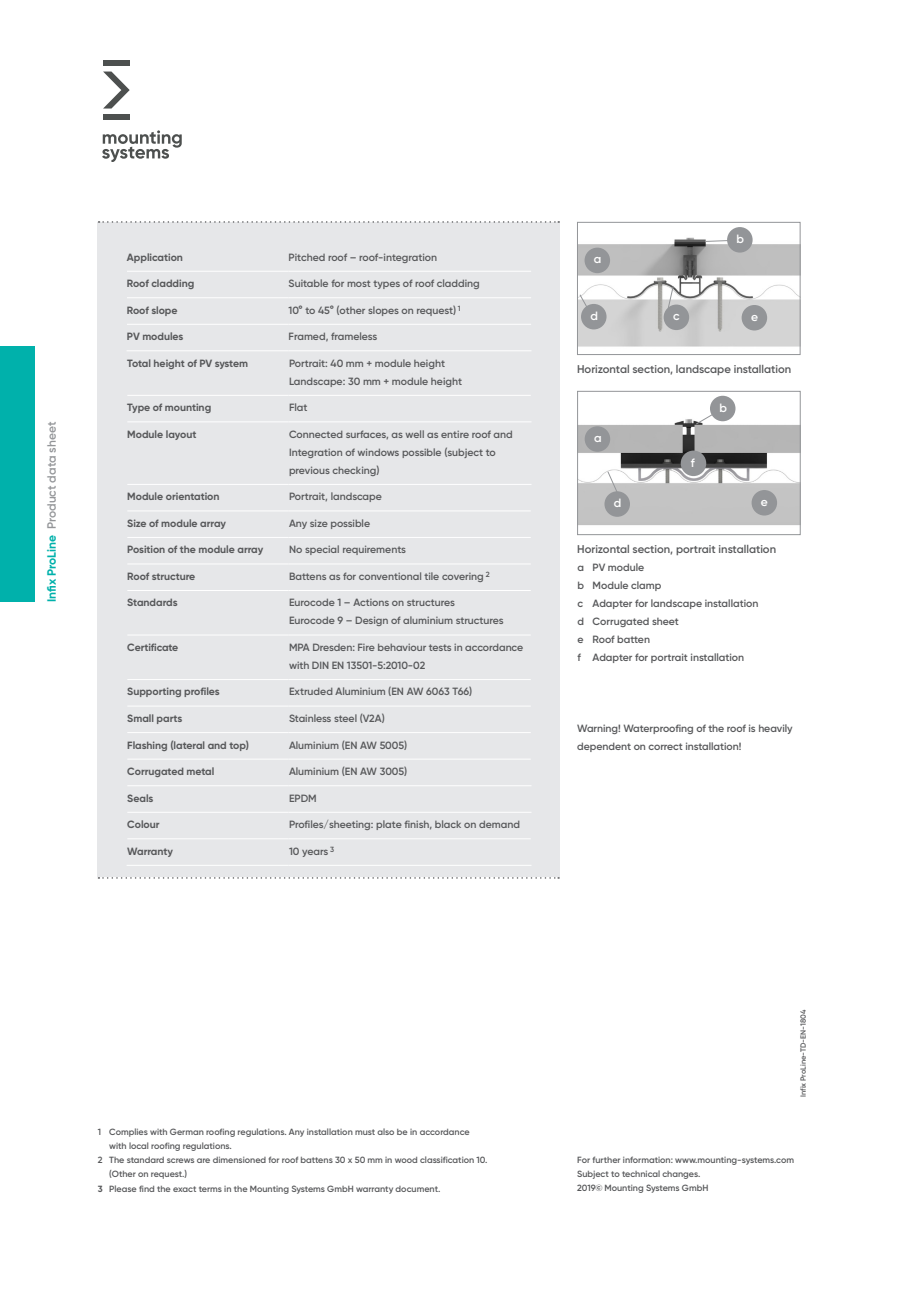
<style>
.page{position:relative;width:919px;height:1289px;background:#fff}
.page>*{position:absolute;margin:0;border:0;box-sizing:border-box;transform-origin:0 0}
.t1{font:600 12px "Gilroy";letter-spacing:-.005em;color:#939598}
.t2{font:600 12px "Gilroy";color:#fff}
.t3{font:600 11.25px "Gilroy";color:#57585a}
.t4{font:600 10.5px/18px "Gilroy";color:#57585a}
.t5{font:700 10.5px "Gilroy";letter-spacing:-.005em;color:#57585a}
.t6{font:600 9px/14.2px "Gilroy";color:#57585a}
.t7{font:600 7.5px "Gilroy";color:#57585a}
.s1{font-weight:700;color:#00b1ab}
.s2{font-weight:700}
</style>
<div class="page">
<img style="left:579px;top:228px;width:219px;height:119px">
<div style="left:577px;top:222px;width:223px;height:133px;border:1px solid #939598"></div>
<img style="left:579px;top:400px;width:219px;height:125px">
<div style="left:577px;top:391px;width:223px;height:144px;border:1px solid #939598"></div>
<div style="left:98px;top:222px;width:462px;height:655px;background:#e6e7e9"></div>
<svg style="left:99px;top:221px;width:460px;height:2px"></svg>
<svg style="left:98px;top:877px;width:461px;height:1px"></svg>
<div style="left:0;top:347px;width:34px;height:255px;background:#00b1ab"></div>
<svg style="left:102px;top:130px;width:80px;height:32px"></svg>
<svg style="left:103px;top:71px;width:27px;height:37px"></svg>
<div style="left:103px;top:114px;width:26px;height:6px;background:#4d504f"></div>
<div style="left:103px;top:60px;width:26px;height:6px;background:#4d504f"></div>
<hr style="left:127px;top:271px;width:161px;height:1px;background:#fff">
<hr style="left:288px;top:271px;width:243px;height:1px;background:#fff">
<hr style="left:127px;top:297px;width:161px;height:1px;background:#fff">
<hr style="left:288px;top:297px;width:243px;height:1px;background:#fff">
<hr style="left:127px;top:324px;width:161px;height:1px;background:#fff">
<hr style="left:288px;top:324px;width:243px;height:1px;background:#fff">
<hr style="left:288px;top:484px;width:243px;height:1px;background:#fff">
<hr style="left:288px;top:510px;width:242px;height:1px;background:#fff">
<hr style="left:288px;top:537px;width:242px;height:1px;background:#fff">
<hr style="left:288px;top:563px;width:242px;height:1px;background:#fff">
<hr style="left:288px;top:590px;width:242px;height:1px;background:#fff">
<hr style="left:288px;top:634px;width:242px;height:1px;background:#fff">
<hr style="left:288px;top:679px;width:242px;height:1px;background:#fff">
<hr style="left:288px;top:705px;width:242px;height:1px;background:#fff">
<hr style="left:288px;top:732px;width:242px;height:1px;background:#fff">
<hr style="left:288px;top:865px;width:243px;height:1px;background:#fff">
<hr style="left:127px;top:484px;width:161px;height:1px;background:#fff">
<hr style="left:127px;top:510px;width:161px;height:1px;background:#fff">
<hr style="left:127px;top:537px;width:161px;height:1px;background:#fff">
<hr style="left:127px;top:563px;width:161px;height:1px;background:#fff">
<hr style="left:127px;top:590px;width:161px;height:1px;background:#fff">
<hr style="left:127px;top:634px;width:161px;height:1px;background:#fff">
<hr style="left:127px;top:679px;width:161px;height:1px;background:#fff">
<hr style="left:127px;top:705px;width:161px;height:1px;background:#fff">
<hr style="left:127px;top:732px;width:161px;height:1px;background:#fff">
<hr style="left:127px;top:758px;width:161px;height:1px;background:#fff">
<hr style="left:127px;top:785px;width:161px;height:1px;background:#fff">
<hr style="left:127px;top:812px;width:161px;height:1px;background:#fff">
<hr style="left:127px;top:838px;width:161px;height:1px;background:#fff">
<hr style="left:126px;top:865px;width:162px;height:1px;background:#fff">
<hr style="left:288px;top:758px;width:242px;height:1px;background:#fff">
<hr style="left:288px;top:785px;width:243px;height:1px;background:#fff">
<hr style="left:288px;top:812px;width:243px;height:1px;background:#fff">
<hr style="left:288px;top:838px;width:242px;height:1px;background:#fff">
<hr style="left:127px;top:421px;width:161px;height:1px;background:#fff">
<hr style="left:126px;top:350px;width:162px;height:1px;background:#fff">
<hr style="left:127px;top:395px;width:161px;height:1px;background:#fff">
<hr style="left:288px;top:350px;width:243px;height:1px;background:#fff">
<hr style="left:288px;top:395px;width:242px;height:1px;background:#fff">
<hr style="left:288px;top:421px;width:243px;height:1px;background:#fff">
<div style="left:584px;top:248px;width:26px;height:25px;background:#939598;border-radius:50%"></div>
<div style="left:663px;top:304px;width:26px;height:26px;background:#939598;border-radius:50%"></div>
<div style="left:581px;top:304px;width:25px;height:25px;background:#939598;border-radius:50%"></div>
<div style="left:741px;top:305px;width:26px;height:25px;background:#939598;border-radius:50%"></div>
<div style="left:727px;top:227px;width:25px;height:25px;background:#939598;border-radius:50%"></div>
<svg style="left:704px;top:240px;width:24px;height:2px"></svg>
<svg style="left:579px;top:294px;width:9px;height:14px"></svg>
<svg style="left:667px;top:285px;width:7px;height:24px"></svg>
<div style="left:584px;top:426px;width:26px;height:26px;background:#939598;border-radius:50%"></div>
<div style="left:680px;top:450px;width:26px;height:26px;background:#939598;border-radius:50%"></div>
<div style="left:604px;top:491px;width:26px;height:26px;background:#939598;border-radius:50%"></div>
<div style="left:751px;top:490px;width:26px;height:25px;background:#939598;border-radius:50%"></div>
<svg style="left:695px;top:407px;width:28px;height:18px"></svg>
<svg style="left:607px;top:470px;width:12px;height:25px"></svg>
<div style="left:710px;top:396px;width:25px;height:25px;background:#939598;border-radius:50%"></div>
<p class="t1" style="left:44px;top:602px;width:181px;rotate:-90deg"><span class="s1">Infix ProLine</span> Product data sheet</p>
<p class="t5" style="left:127px;top:250px;width:57px">Application</p>
<p class="t4" style="left:288px;top:248px;width:150px">Pitched roof – roof-integration</p>
<p class="t5" style="left:127px;top:277px;width:69px">Roof cladding</p>
<p class="t4" style="left:288px;top:274px;width:193px">Suitable for most types of roof cladding</p>
<p class="t5" style="left:127px;top:303px;width:52px">Roof slope</p>
<p class="t4" style="left:288px;top:301px;width:174px">10° to 45° (other slopes on request) <sup>1</sup></p>
<p class="t5" style="left:127px;top:330px;width:58px">PV modules</p>
<p class="t4" style="left:288px;top:327px;width:90px">Framed, frameless</p>
<p class="t5" style="left:127px;top:356px;width:122px">Total height of PV system</p>
<p class="t4" style="left:289px;top:354px;width:175px">Portrait: 40 mm + module height<br>Landscape: 30 mm + module height</p>
<p class="t5" style="left:127px;top:401px;width:85px">Type of mounting</p>
<p class="t4" style="left:289px;top:398px;width:20px">Flat</p>
<p class="t5" style="left:127px;top:427px;width:71px">Module layout</p>
<p class="t4" style="left:289px;top:425px;width:225px">Connected surfaces, as well as entire roof and<br>Integration of windows possible (subject to previous checking)</p>
<p class="t5" style="left:127px;top:490px;width:94px">Module orientation</p>
<p class="t4" style="left:289px;top:487px;width:94px">Portrait, landscape</p>
<p class="t5" style="left:127px;top:516px;width:100px">Size of module array</p>
<p class="t4" style="left:289px;top:514px;width:83px">Any size possible</p>
<p class="t5" style="left:127px;top:543px;width:137px">Position of the module array</p>
<p class="t4" style="left:289px;top:540px;width:118px">No special requirements</p>
<p class="t5" style="left:127px;top:569px;width:69px">Roof structure</p>
<p class="t4" style="left:289px;top:567px;width:202px">Battens as for conventional tile covering <sup>2</sup></p>
<p class="t5" style="left:127px;top:596px;width:52px">Standards</p>
<p class="t4" style="left:289px;top:593px;width:216px">Eurocode 1 – Actions on structures<br>Eurocode 9 – Design of aluminium structures</p>
<p class="t5" style="left:127px;top:640px;width:53px">Certificate</p>
<p class="t4" style="left:289px;top:638px;width:236px">MPA Dresden: Fire behaviour tests in accordance with DIN EN 13501-5:2010-02</p>
<p class="t5" style="left:127px;top:685px;width:94px">Supporting profiles</p>
<p class="t4" style="left:289px;top:682px;width:185px">Extruded Aluminium (EN AW 6063 T66)</p>
<p class="t5" style="left:127px;top:711px;width:56px">Small parts</p>
<p class="t4" style="left:289px;top:709px;width:97px">Stainless steel (V2A)</p>
<p class="t5" style="left:127px;top:738px;width:123px">Flashing (lateral and top)</p>
<p class="t4" style="left:289px;top:735px;width:120px">Aluminium (EN AW 5005)</p>
<p class="t5" style="left:127px;top:764px;width:88px">Corrugated metal</p>
<p class="t4" style="left:289px;top:762px;width:120px">Aluminium (EN AW 3005)</p>
<p class="t5" style="left:127px;top:791px;width:28px">Seals</p>
<p class="t4" style="left:289px;top:789px;width:29px">EPDM</p>
<p class="t5" style="left:127px;top:818px;width:34px">Colour</p>
<p class="t4" style="left:289px;top:815px;width:232px">Profiles/sheeting: plate finish, black on demand</p>
<p class="t5" style="left:127px;top:844px;width:47px">Warranty</p>
<p class="t4" style="left:289px;top:842px;width:47px">10 years <sup>3</sup></p>
<p class="t2" style="left:594px;top:252px;width:9px">a</p>
<p class="t2" style="left:736px;top:231px;width:9px">b</p>
<p class="t2" style="left:590px;top:308px;width:9px">d</p>
<p class="t2" style="left:673px;top:309px;width:8px">c</p>
<p class="t2" style="left:751px;top:309px;width:8px">e</p>
<p class="t3" style="left:577px;top:362px;width:216px">Horizontal section, landscape installation</p>
<p class="t2" style="left:594px;top:430px;width:9px">a</p>
<p class="t2" style="left:690px;top:456px;width:5px">f</p>
<p class="t2" style="left:719px;top:400px;width:9px">b</p>
<p class="t2" style="left:613px;top:495px;width:9px">d</p>
<p class="t2" style="left:761px;top:494px;width:8px">e</p>
<p class="t3" style="left:577px;top:542px;width:200px">Horizontal section, portrait installation</p>
<p class="t4" style="left:577px;top:558px;width:182px">a PV module<br>b Module clamp<br>c Adapter for landscape installation d Corrugated sheet<br>e Roof batten<br>f Adapter for portrait installation</p>
<p class="t4" style="left:577px;top:719px;width:217px">Warning! Waterproofing of the roof is heavily dependent on correct installation!</p>
<p class="t6" style="left:98px;top:1124px;width:373px">1 Complies with German roofing regulations. Any installation must also be in accordance</p>
<p class="t6" style="left:109px;top:1138px;width:124px">with local roofing regulations.</p>
<p class="t6" style="left:98px;top:1152px;width:391px">2 The standard screws are dimensioned for roof battens 30 x 50 mm in wood classification 10.</p>
<p class="t6" style="left:109px;top:1166px;width:79px">(Other on request.)</p>
<p class="t6" style="left:98px;top:1181px;width:344px"><span class="s2">3</span> Please find the exact terms in the Mounting Systems GmbH warranty document.</p>
<p class="t7" style="left:798px;top:1097px;width:89px;rotate:-90deg">Infix ProLine-TD-EN-1804</p>
<p class="t6" style="left:577px;top:1152px;width:218px">For further information: www.mounting-systems.com<br>Subject to technical changes.<br>2019© Mounting Systems GmbH</p>
</div>
